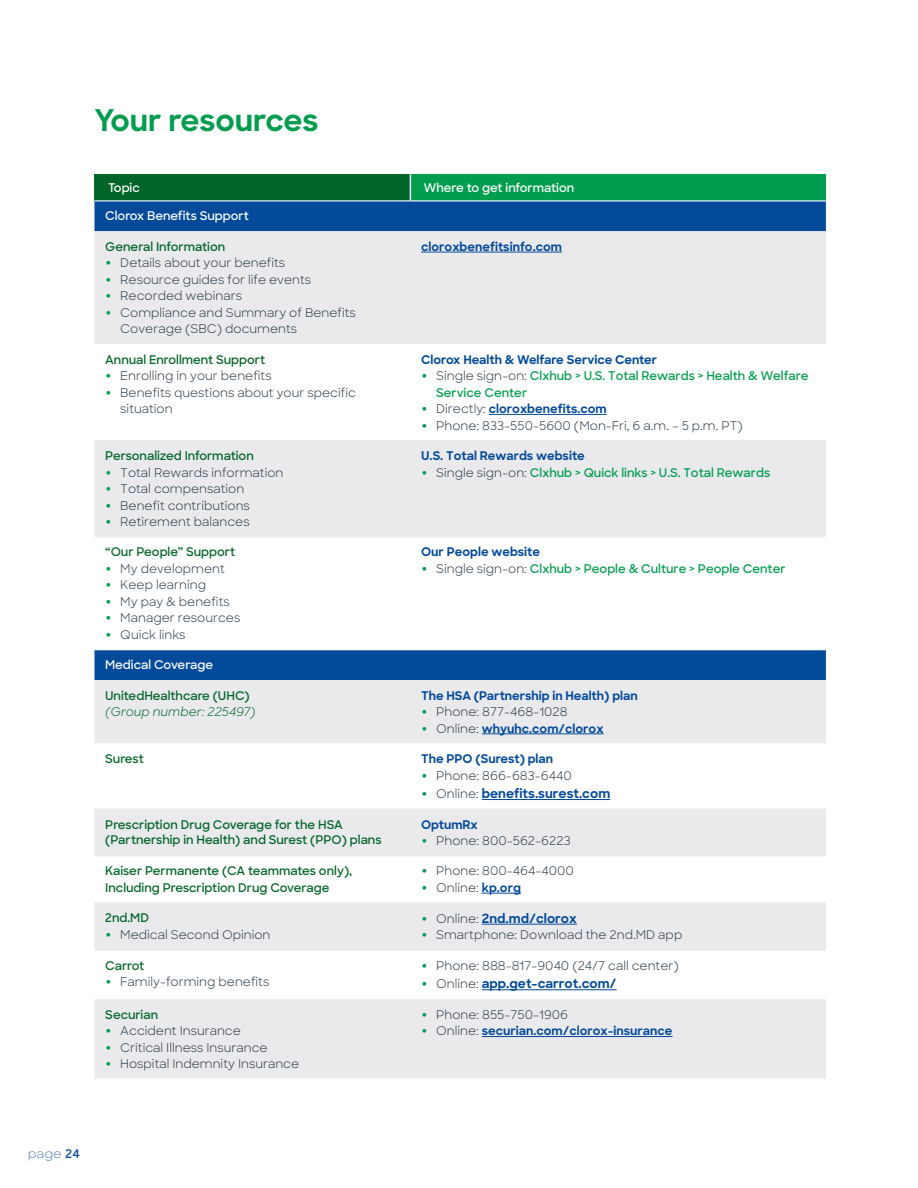
<style>
.page{position:relative;width:918px;height:1188px;background:#fff}
.page>*{position:absolute;margin:0;border:0;box-sizing:border-box;transform-origin:0 0}
.t1{font:700 30px "Sharp Sans";color:#009d4e}
.t2{font:700 12.75px "Sharp Sans";color:#034a9b}
.t3{font:12px/16.5px "Sharp Sans";color:#253948}
.t4{font:600 12px/15px "Sharp Sans";color:#006527}
.t5{font:700 12px "Sharp Sans";color:#034a9b}
.t6{font:600 12px/16.5px "Sharp Sans";color:#009d4e}
.t7{font:600 12px "Sharp Sans";color:#fff}
.t8{font:italic 12px "Sharp Sans";color:#006527}
.t9{font:300 12px "Sharp Sans";color:#034a9b}
.s1{font-weight:700;font-size:16.5px;color:#009d4e}
.s2{font-weight:700;font-size:16.5px}
.s3{font-weight:400;color:#253948}
.s4{font-size:16.5px;color:#009d4e}
.s5{font-weight:400;font-size:12px;color:#253948}
.s6{font-weight:700;color:#034a9b}
.s7{font-weight:600}
</style>
<div class="page">
<div style="left:94px;top:174px;width:316px;height:27px;background:#006527"></div>
<div style="left:410px;top:174px;width:416px;height:27px;background:#009d4e"></div>
<div style="left:94px;top:201px;width:732px;height:30px;background:#034a9b"></div>
<div style="left:94px;top:231px;width:732px;height:848px;background:#eaeaed"></div>
<svg style="left:94px;top:344px;width:732px;height:655px"></svg>
<hr style="left:410px;top:440px;width:416px;height:1px;background:#ecedef">
<hr style="left:410px;top:536px;width:416px;height:1px;background:#ecedef">
<hr style="left:94px;top:440px;width:316px;height:1px;background:#ecedef">
<hr style="left:94px;top:536px;width:316px;height:1px;background:#ecedef">
<hr style="left:94px;top:950px;width:316px;height:1px;background:#ecedef">
<hr style="left:410px;top:950px;width:416px;height:1px;background:#ecedef">
<hr style="left:94px;top:999px;width:316px;height:1px;background:#ecedef">
<hr style="left:410px;top:999px;width:416px;height:1px;background:#ecedef">
<hr style="left:94px;top:649px;width:316px;height:1px;background:#fff">
<hr style="left:410px;top:649px;width:416px;height:1px;background:#fff">
<svg style="left:410px;top:174px;width:1px;height:26px"></svg>
<hr style="left:94px;top:200px;width:316px;height:1px;background:#fff">
<hr style="left:410px;top:200px;width:416px;height:1px;background:#fff">
<hr style="left:94px;top:808px;width:316px;height:2px;background:#ecedef">
<hr style="left:410px;top:808px;width:416px;height:2px;background:#ecedef">
<hr style="left:94px;top:855px;width:316px;height:1px;background:#ecedef">
<hr style="left:410px;top:855px;width:416px;height:1px;background:#ecedef">
<hr style="left:94px;top:902px;width:316px;height:1px;background:#ecedef">
<hr style="left:410px;top:902px;width:416px;height:1px;background:#ecedef">
<hr style="left:421px;top:252px;width:141px;height:1px;background:#034a9b">
<hr style="left:489px;top:414px;width:118px;height:1px;background:#034a9b">
<hr style="left:482px;top:734px;width:122px;height:1px;background:#034a9b">
<hr style="left:482px;top:799px;width:128px;height:1px;background:#034a9b">
<hr style="left:482px;top:893px;width:39px;height:1px;background:#034a9b">
<hr style="left:482px;top:924px;width:95px;height:1px;background:#034a9b">
<hr style="left:482px;top:989px;width:135px;height:1px;background:#034a9b">
<hr style="left:482px;top:1036px;width:191px;height:1px;background:#034a9b">
<h1 class="t1" style="left:94px;top:97px;width:226px">Your resources</h1>
<p class="t7" style="left:108px;top:179px;width:33px">Topic</p>
<p class="t7" style="left:424px;top:179px;width:152px">Where to get information</p>
<p class="t7" style="left:105px;top:207px;width:145px">Clorox Benefits Support</p>
<p class="t4" style="left:105px;top:238px;width:121px">General Information</p>
<p class="t3" style="left:105px;top:254px;width:181px"><span class="s1">•</span> Details about your benefits</p>
<p class="t3" style="left:105px;top:271px;width:207px"><span class="s1">•</span> Resource guides for life events</p>
<p class="t3" style="left:105px;top:287px;width:138px"><span class="s1">•</span> Recorded webinars</p>
<p class="t3" style="left:120px;top:304px;width:237px;text-indent:-15px"><span class="s1">•</span> Compliance and Summary of Benefits<br>Coverage (SBC) documents</p>
<p class="t5" style="left:421px;top:238px;width:142px">cloroxbenefitsinfo.com</p>
<p class="t4" style="left:105px;top:351px;width:162px">Annual Enrollment Support</p>
<p class="t3" style="left:105px;top:367px;width:168px"><span class="s1">•</span> Enrolling in your benefits</p>
<p class="t3" style="left:120px;top:384px;width:237px;text-indent:-15px"><span class="s1">•</span> Benefits questions about your specific situation</p>
<p class="t4" style="left:105px;top:448px;width:150px">Personalized Information</p>
<p class="t3" style="left:105px;top:463px;width:180px"><span class="s1">•</span> Total Rewards information</p>
<p class="t3" style="left:105px;top:480px;width:141px"><span class="s1">•</span> Total compensation</p>
<p class="t3" style="left:105px;top:496px;width:146px"><span class="s1">•</span> Benefit contributions</p>
<p class="t3" style="left:105px;top:513px;width:146px"><span class="s1">•</span> Retirement balances</p>
<p class="t4" style="left:105px;top:544px;width:132px">“Our People” Support</p>
<p class="t3" style="left:105px;top:560px;width:121px"><span class="s1">•</span> My development</p>
<p class="t3" style="left:105px;top:576px;width:102px"><span class="s1">•</span> Keep learning</p>
<p class="t3" style="left:105px;top:593px;width:126px"><span class="s1">•</span> My pay &amp; benefits</p>
<p class="t3" style="left:105px;top:609px;width:137px"><span class="s1">•</span> Manager resources</p>
<p class="t3" style="left:105px;top:626px;width:82px"><span class="s1">•</span> Quick links</p>
<p class="t7" style="left:105px;top:656px;width:109px">Medical Coverage</p>
<p class="t4" style="left:105px;top:687px;width:146px">UnitedHealthcare (UHC)</p>
<p class="t8" style="left:105px;top:703px;width:152px">(Group number: 225497)</p>
<p class="t5" style="left:421px;top:350px;width:237px">Clorox Health &amp; Welfare Service Center</p>
<p class="t6" style="left:436px;top:367px;width:374px;text-indent:-15px"><span class="s2">•</span> <span class="s3">Single sign-on:</span> Clxhub &gt; U.S. Total Rewards &gt; Health &amp; Welfare<br>Service Center</p>
<p class="t5" style="left:421px;top:400px;width:187px"><span class="s4">•</span> <span class="s3">Directly:</span> cloroxbenefits.com</p>
<p class="t3" style="left:421px;top:417px;width:323px"><span class="s1">•</span> Phone: 833-550-5600 (Mon-Fri, 6 a.m. – 5 p.m. PT)</p>
<p class="t5" style="left:421px;top:447px;width:165px">U.S. Total Rewards website</p>
<p class="t6" style="left:421px;top:463px;width:350px"><span class="s2">•</span> <span class="s3">Single sign-on:</span> Clxhub &gt; Quick links &gt; U.S. Total Rewards</p>
<p class="t5" style="left:421px;top:543px;width:121px">Our People website</p>
<p class="t6" style="left:421px;top:560px;width:366px"><span class="s2">•</span> <span class="s3">Single sign-on:</span> Clxhub &gt; People &amp; Culture &gt; People Center</p>
<p class="t5" style="left:421px;top:686px;width:218px">The HSA (Partnership in Health) plan</p>
<p class="t3" style="left:421px;top:703px;width:148px"><span class="s1">•</span> Phone: 877-468-1028</p>
<p class="t5" style="left:421px;top:719px;width:184px"><span class="s4">•</span> <span class="s3">Online:</span> whyuhc.com/clorox</p>
<p class="t4" style="left:105px;top:751px;width:40px">Surest</p>
<p class="t5" style="left:421px;top:750px;width:133px">The PPO (Surest) plan</p>
<p class="t3" style="left:421px;top:766px;width:152px"><span class="s1">•</span> Phone: 866-683-6440</p>
<p class="t2" style="left:421px;top:784px;width:191px"><span class="s4">•</span> <span class="s5">Online:</span> benefits.surest.com</p>
<p class="t4" style="left:105px;top:816px;width:278px">Prescription Drug Coverage for the HSA (Partnership in Health) and Surest (PPO) plans</p>
<p class="t5" style="left:421px;top:815px;width:58px">OptumRx</p>
<p class="t3" style="left:421px;top:832px;width:151px"><span class="s1">•</span> Phone: 800-562-6223</p>
<p class="t4" style="left:105px;top:862px;width:248px;line-height:16.5px">Kaiser Permanente (CA teammates only),<br>Including Prescription Drug Coverage</p>
<p class="t3" style="left:421px;top:862px;width:154px"><span class="s1">•</span> Phone: 800-464-4000</p>
<p class="t3" style="left:421px;top:879px;width:101px"><span class="s1">•</span> Online: <span class="s6">kp.org</span></p>
<p class="t4" style="left:105px;top:910px;width:45px">2nd.MD</p>
<p class="t3" style="left:105px;top:926px;width:167px"><span class="s1">•</span> Medical Second Opinion</p>
<p class="t2" style="left:421px;top:909px;width:157px"><span class="s4">•</span> <span class="s5">Online:</span> 2nd.md/clorox</p>
<p class="t3" style="left:421px;top:926px;width:263px"><span class="s1">•</span> Smartphone: Download the 2nd.MD app</p>
<p class="t4" style="left:105px;top:957px;width:41px">Carrot</p>
<p class="t3" style="left:105px;top:973px;width:166px"><span class="s1">•</span> Family-forming benefits</p>
<p class="t3" style="left:421px;top:957px;width:259px"><span class="s1">•</span> Phone: 888-817-9040 (24/7 call center)</p>
<p class="t2" style="left:421px;top:974px;width:197px"><span class="s4">•</span> <span class="s5">Online:</span> app.get-carrot.com/</p>
<p class="t4" style="left:105px;top:1007px;width:54px">Securian</p>
<p class="t3" style="left:105px;top:1022px;width:137px"><span class="s1">•</span> Accident Insurance</p>
<p class="t3" style="left:105px;top:1039px;width:164px"><span class="s1">•</span> Critical Illness Insurance</p>
<p class="t3" style="left:105px;top:1055px;width:195px"><span class="s1">•</span> Hospital Indemnity Insurance</p>
<p class="t3" style="left:421px;top:1006px;width:148px"><span class="s1">•</span> Phone: 855-750-1906</p>
<p class="t5" style="left:421px;top:1022px;width:253px"><span class="s4">•</span> <span class="s3">Online:</span> securian.com/clorox-insurance</p>
<p class="t9" style="left:28px;top:1145px;width:53px">page <span class="s7">24</span></p>
</div>
